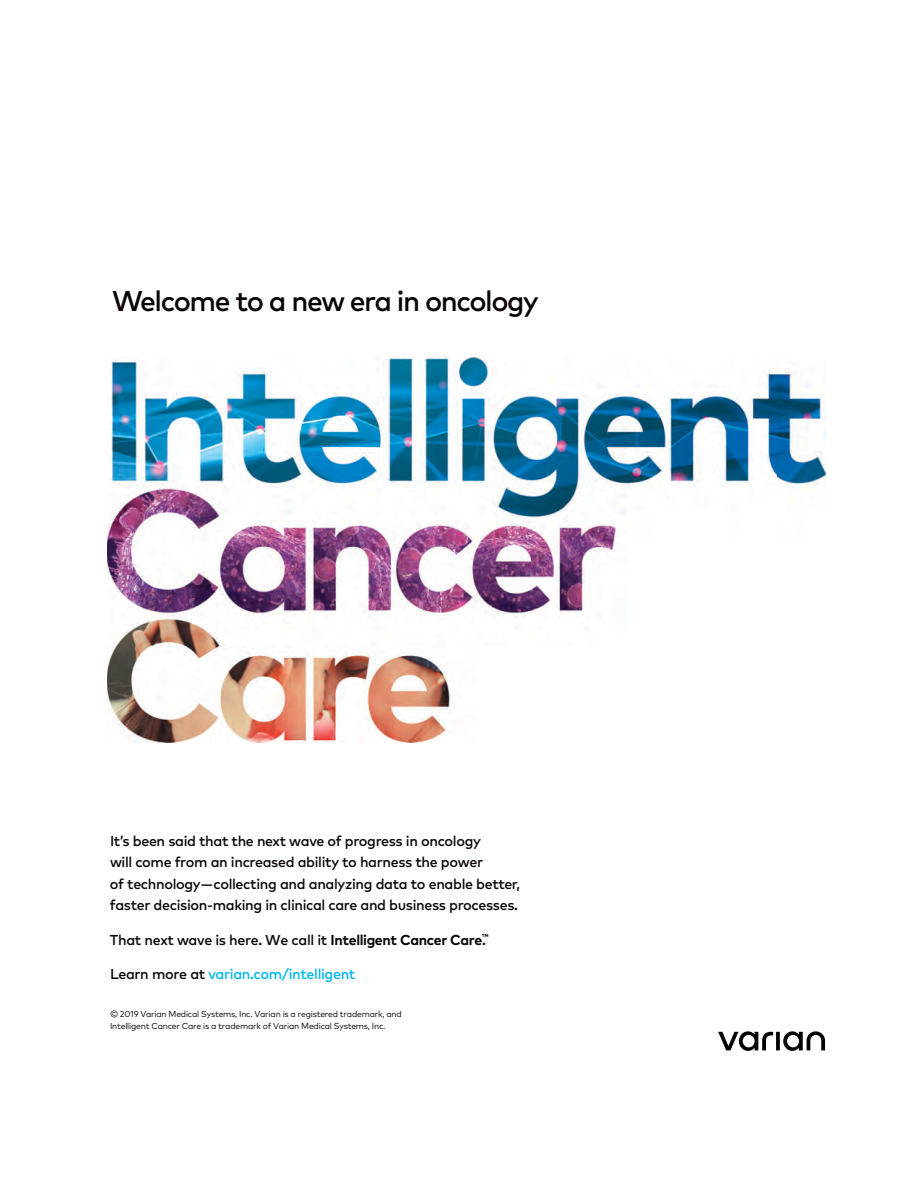
<style>
.page{position:relative;width:905px;height:1202px;background:#fff}
.page>*{position:absolute;margin:0;border:0;box-sizing:border-box;transform-origin:0 0}
.t1{font:500 28.5px "Mark OT";letter-spacing:-.05em;color:#0a0405}
.t2{font:500 14.4px/21.6px "Mark OT";letter-spacing:-.025em;color:#0a0405}
.t3{font:500 14.4px "Mark OT";letter-spacing:-.025em;color:#00b6f0}
.t4{font:8.7px/11.6px "Mark OT";letter-spacing:-.025em;color:#0a0405}
.s1{font-weight:700}
.s2{color:#0a0405}
</style>
<div class="page">
<svg style="left:718px;top:1031px;width:107px;height:19px"></svg>
<img style="left:107px;top:358px;width:718px;height:384px">
<h1 class="t1" style="left:112px;top:282px;width:428px">Welcome to a new era in oncology</h1>
<p class="t2" style="left:110px;top:829px;width:411px">It’s been said that the next wave of progress in oncology<br>will come from an increased ability to harness the power<br>of technology—collecting and analyzing data to enable better, faster decision-making in clinical care and business processes.</p>
<p class="t2" style="left:110px;top:928px;width:380px">That next wave is here. We call it <span class="s1">Intelligent Cancer Care</span>.<sup>™</sup></p>
<p class="t3" style="left:110px;top:965px;width:247px"><span class="s2">Learn more at</span> varian.com/intelligent</p>
<p class="t4" style="left:110px;top:1008px;width:293px">© 2019 Varian Medical Systems, Inc. Varian is a registered trademark, and<br>Intelligent Cancer Care is a trademark of Varian Medical Systems, Inc.</p>
</div>
